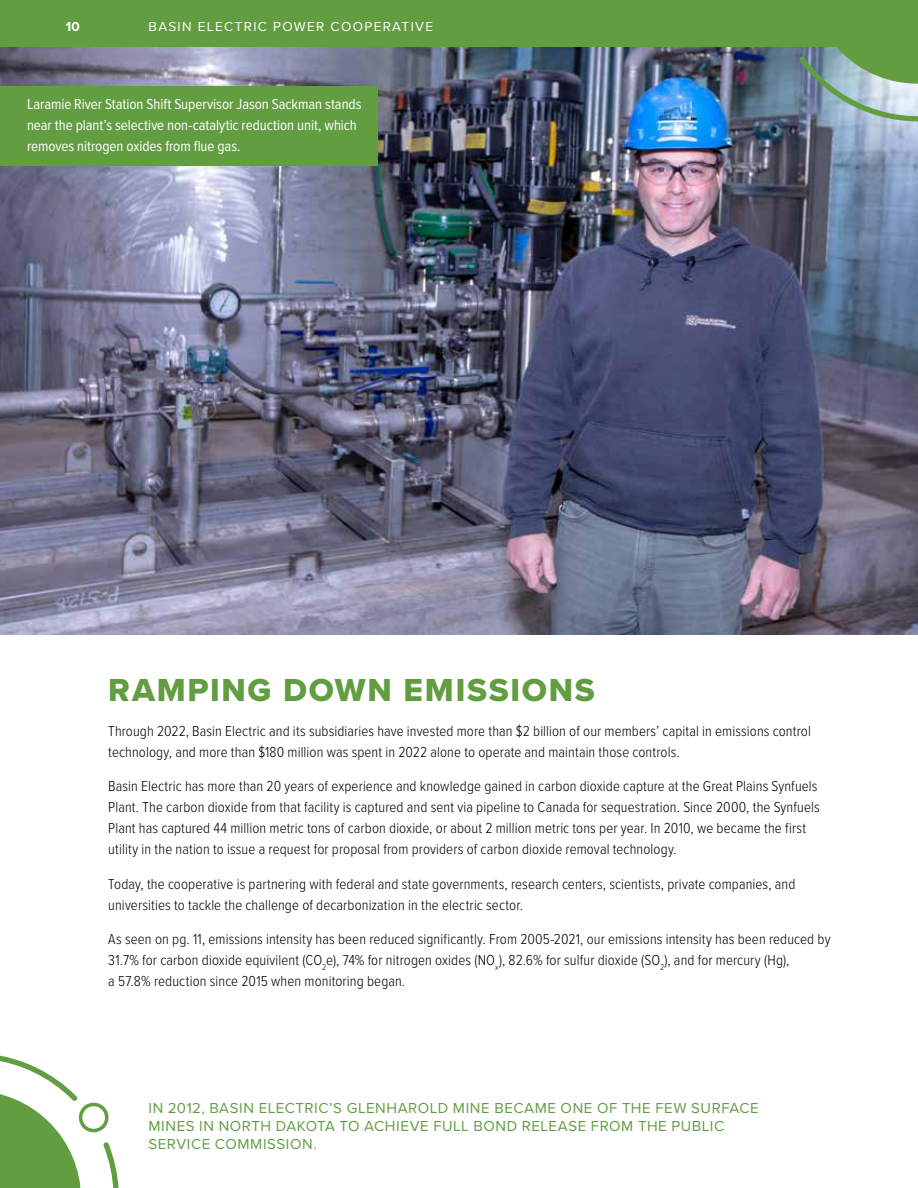
<style>
.page{position:relative;width:918px;height:1188px;background:#fff}
.page>*{position:absolute;margin:0;border:0;box-sizing:border-box;transform-origin:0 0}
.t1{font:33px "Proxima Nova Extrabld";letter-spacing:.05em;color:#629d42}
.t2{font:300 15px/21px "Proxima Nova Cond";letter-spacing:.005em;color:#000}
.t3{font:15px/21px "Proxima Nova Cond";letter-spacing:-.005em;color:#fff}
.t4{font:15px/18px "Proxima Nova";letter-spacing:.04em;color:#629d42}
.t5{font:13.5px "Proxima Nova";letter-spacing:.1em;color:#fff}
.t6{font:700 13.5px "Proxima Nova";color:#fff}
</style>
<div class="page">
<img style="left:0;top:47px;width:918px;height:587px">
<div style="left:0;top:0;width:918px;height:47px;background:#629d42"></div>
<svg style="left:799px;top:47px;width:119px;height:89px;background:#8eaba2"></svg>
<svg style="left:0;top:1055px;width:119px;height:133px"></svg>
<div style="left:0;top:86px;width:378px;height:80px;background:#629d42"></div>
<p class="t6" style="left:66px;top:16px;width:15px">10</p>
<p class="t5" style="left:148px;top:16px;width:286px">BASIN ELECTRIC POWER COOPERATIVE</p>
<p class="t3" style="left:27px;top:93px;width:336px">Laramie River Station Shift Supervisor Jason Sackman stands near the plant’s selective non-catalytic reduction unit, which removes nitrogen oxides from flue gas.</p>
<h1 class="t1" style="left:108px;top:665px;width:488px">RAMPING DOWN EMISSIONS</h1>
<p class="t2" style="left:108px;top:719px;width:704px">Through 2022, Basin Electric and its subsidiaries have invested more than $2 billion of our members’ capital in emissions control technology, and more than $180 million was spent in 2022 alone to operate and maintain those controls.</p>
<p class="t2" style="left:108px;top:775px;width:713px">Basin Electric has more than 20 years of experience and knowledge gained in carbon dioxide capture at the Great Plains Synfuels Plant. The carbon dioxide from that facility is captured and sent via pipeline to Canada for sequestration. Since 2000, the Synfuels Plant has captured 44 million metric tons of carbon dioxide, or about 2 million metric tons per year. In 2010, we became the first utility in the nation to issue a request for proposal from providers of carbon dioxide removal technology.</p>
<p class="t2" style="left:108px;top:872px;width:689px">Today, the cooperative is partnering with federal and state governments, research centers, scientists, private companies, and universities to tackle the challenge of decarbonization in the electric sector.</p>
<p class="t2" style="left:108px;top:928px;width:724px">As seen on pg. 11, emissions intensity has been reduced significantly. From 2005-2021, our emissions intensity has been reduced by<br>31.7% for carbon dioxide equivilent (CO<sub>2</sub>e), 74% for nitrogen oxides (NO<sub>x</sub>), 82.6% for sulfur dioxide (SO<sub>2</sub>), and for mercury (Hg),<br>a 57.8% reduction since 2015 when monitoring began.</p>
<p class="t4" style="left:149px;top:1098px;width:612px">IN 2012, BASIN ELECTRIC’S GLENHAROLD MINE BECAME ONE OF THE FEW SURFACE<br>MINES IN NORTH DAKOTA TO ACHIEVE FULL BOND RELEASE FROM THE PUBLIC<br>SERVICE COMMISSION.</p>
</div>
